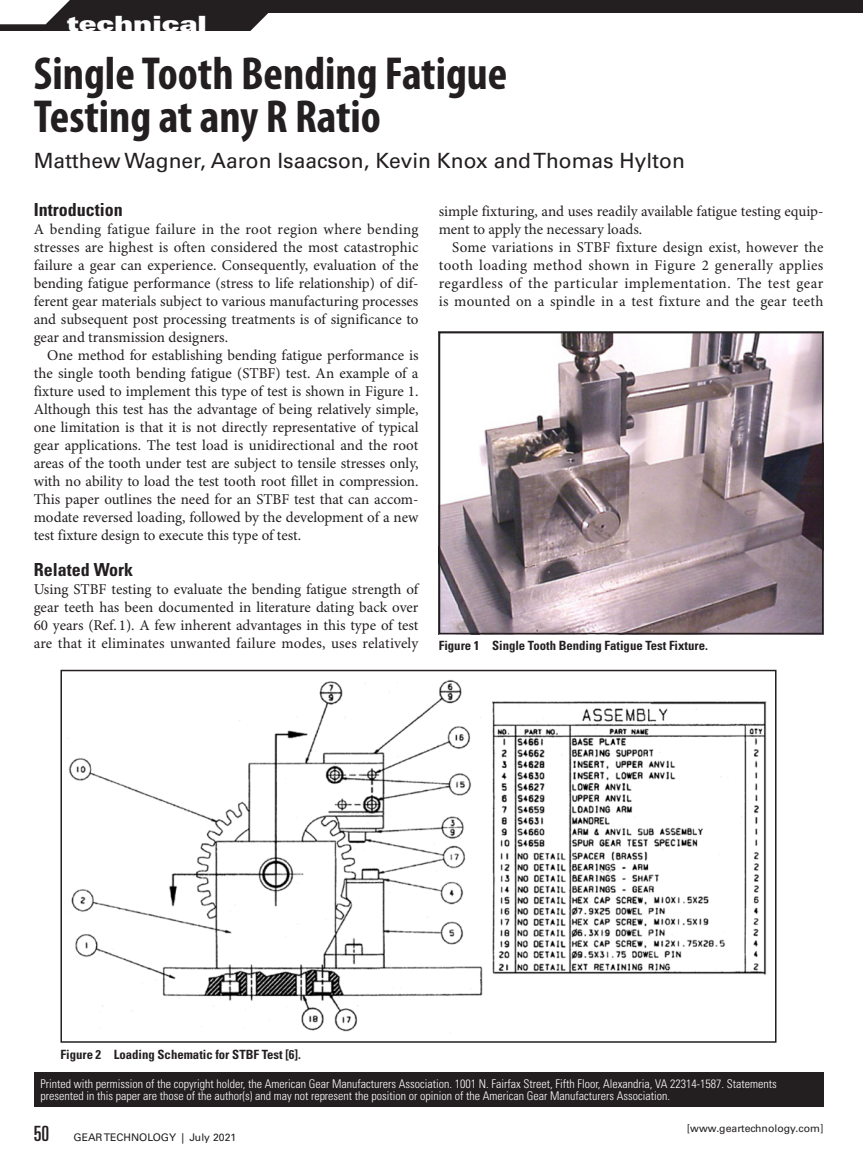
<style>
.page{position:relative;width:864px;height:1161px;background:#fff}
.page>*{position:absolute;margin:0;border:0;box-sizing:border-box;transform-origin:0 0}
.Technical_Artical_He{font:700 condensed 46.5px/43.5px "Myriad Pro";color:#231f20}
.Technical_Authors{font:21px "Univers LT Std";color:#231f20}
.t1{font:21px "Univers LT Std X Black Ex";color:#fff}
.Body_Text_-_Para_Hea{font:700 condensed 18px "Univers LT Std";color:#231f20}
.Body_Text{font:15px/18px "Minion Pro";letter-spacing:.005em;color:#231f20;text-align:justify}
.Body_Text_After_Head{font:15px/18px "Minion Pro";color:#231f20;text-align:justify}
.Figure_Table_Caption{font:700 condensed 12.75px "Univers LT Std";color:#231f20}
.Technical_Presented{font:300 condensed 12px/12px "Univers LT Std";color:#fff}
.t2{font:10.5px "Univers LT Std";color:#231f20}
.s1{font-stretch:ultra-condensed;font-size:21px}
</style>
<div class="page">
<div style="left:34px;top:1073px;width:790px;height:34px;background:#231f20"></div>
<img style="left:442px;top:335px;width:379px;height:296px">
<div style="left:439px;top:332px;width:385px;height:302px;border:2px solid #231f20"></div>
<img style="left:69px;top:680px;width:698px;height:352px">
<div style="left:60px;top:670px;width:717px;height:373px;border:2px solid #231f20"></div>
<div style="left:0;top:0;width:301px;height:31px;background:#231f20"></div>
<svg style="left:250px;top:14px;width:51px;height:17px"></svg>
<div style="left:264px;top:0;width:599px;height:14px;background:#231f20"></div>
<svg style="left:0;top:0;width:70px;height:24px"></svg>
<h2 class="t1" style="left:67px;top:11px;width:141px">technical</h2>
<p class="Technical_Artical_He" style="left:34px;top:52px;width:475px">Single Tooth Bending Fatigue<br>Testing at any R Ratio</p>
<p class="Technical_Authors" style="left:34px;top:148px;width:653px">Matthew Wagner, Aaron Isaacson, Kevin Knox and Thomas Hylton</p>
<p class="Body_Text_-_Para_Hea" style="left:34px;top:199px;width:91px">Introduction</p>
<p class="Body_Text_After_Head" style="left:34px;top:221px;width:386px">A bending fatigue failure in the root region where bending stresses are highest is often considered the most catastrophic failure a gear can experience. Consequently, evaluation of the bending fatigue performance (stress to life relationship) of dif&shy;ferent gear materials subject to various manufacturing processes and subsequent post processing treatments is of significance to gear and transmission designers.</p>
<p class="Body_Text" style="left:34px;top:347px;width:386px;text-indent:14px">One method for establishing bending fatigue performance is the single tooth bending fatigue (STBF) test. An example of a fixture used to implement this type of test is shown in Figure 1.<br>Although this test has the advantage of being relatively simple, one limitation is that it is not directly representative of typical gear applications. The test load is unidirectional and the root areas of the tooth under test are subject to tensile stresses only, with no ability to load the test tooth root fillet in compression.<br>This paper outlines the need for an STBF test that can accom&shy;modate reversed loading, followed by the development of a new test fixture design to execute this type of test.</p>
<p class="Body_Text_-_Para_Hea" style="left:34px;top:559px;width:101px">Related Work</p>
<p class="Body_Text_After_Head" style="left:34px;top:581px;width:386px">Using STBF testing to evaluate the bending fatigue strength of gear teeth has been documented in literature dating back over 60 years (Ref. 1). A few inherent advantages in this type of test are that it eliminates unwanted failure modes, uses relatively</p>
<p class="Body_Text_After_Head" style="left:439px;top:203px;width:386px">simple fixturing, and uses readily available fatigue testing equip&shy;ment to apply the necessary loads.</p>
<p class="Body_Text" style="left:439px;top:239px;width:386px;text-indent:14px">Some variations in STBF fixture design exist, however the tooth loading method shown in Figure 2 generally applies regardless of the particular implementation. The test gear is mounted on a spindle in a test fixture and the gear teeth</p>
<p class="Figure_Table_Caption" style="left:439px;top:638px;width:271px">Figure 1 Single Tooth Bending Fatigue Test Fixture.</p>
<p class="Figure_Table_Caption" style="left:60px;top:1046px;width:242px">Figure 2 Loading Schematic for STBF Test [6].</p>
<p class="Technical_Presented" style="left:40px;top:1078px;width:738px">Printed with permission of the copyright holder, the American Gear Manufacturers Association. 1001 N. Fairfax Street, Fifth Floor, Alexandria, VA 22314-1587. Statements presented in this paper are those of the author(s) and may not represent the position or opinion of the American Gear Manufacturers Association.</p>
<p class="t2" style="left:34px;top:1131px;width:204px"><span class="s1">50</span> GEAR TECHNOLOGY | July 2021</p>
<p class="t2" style="left:687px;top:1122px;width:138px">[www.geartechnology.com]</p>
</div>
